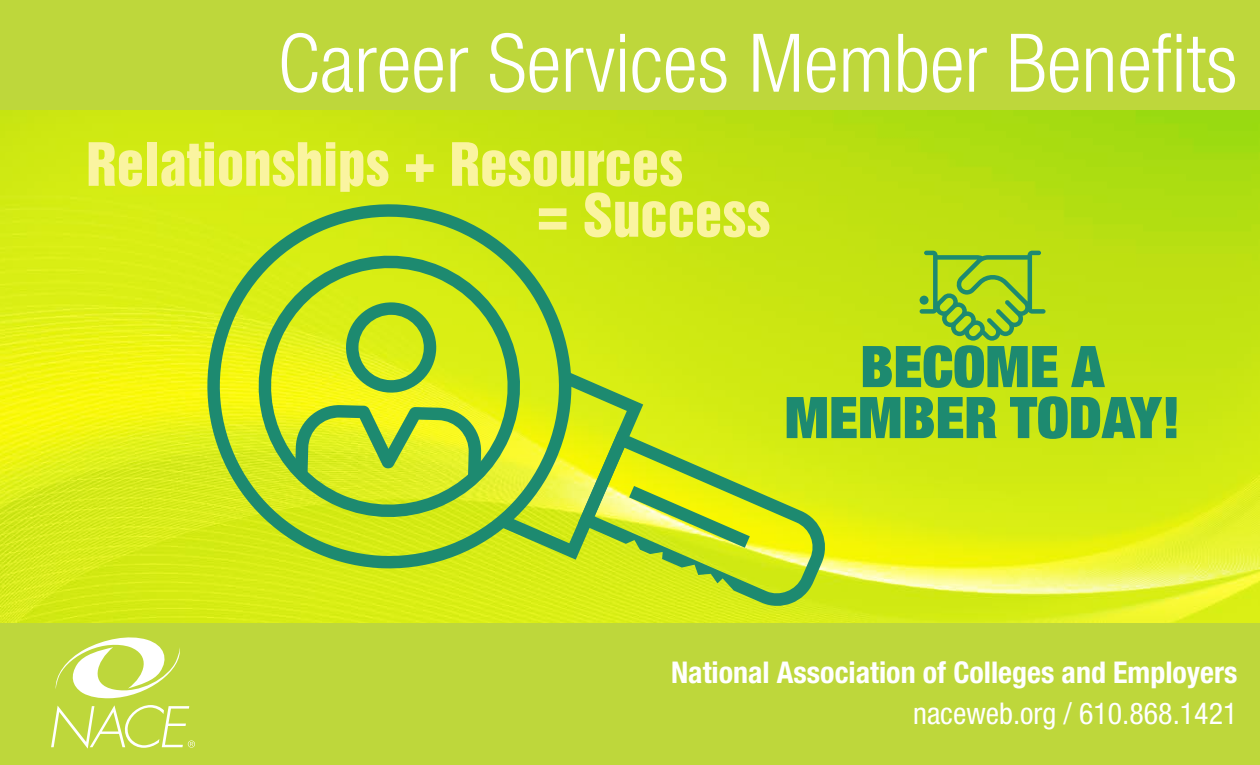
<style>
.page{position:relative;width:1260px;height:765px;background:#bed73b}
.page>*{position:absolute;margin:0;border:0;box-sizing:border-box;transform-origin:0 0}
.t1{font:300 condensed 81px "Helvetica Neue LT Std";color:#fff}
.t2{font:900 condensed 57.5px/51px "Helvetica Neue LT Std";color:#1d8a70;text-align:center}
.t3{font:54.62px/50.9px "Helvetica Inserat LT Std";color:#faf4a0}
.t4{font:700 condensed 30px "Helvetica Neue LT Std";color:#fff}
.t5{font:condensed 30px "Helvetica Neue LT Std";color:#fff}
</style>
<div class="page">
<img style="left:0;top:110px;width:1260px;height:513px">
<svg style="left:55px;top:637px;width:125px;height:61px"></svg>
<svg style="left:51px;top:705px;width:144px;height:44px"></svg>
<svg style="left:920px;top:251px;width:126px;height:90px;background:#96ca2b"></svg>
<svg style="left:182px;top:199px;width:394px;height:374px;background:#b9dc24"></svg>
<svg style="left:578px;top:431px;width:252px;height:176px;background:#c1e023"></svg>
<svg style="left:241px;top:238px;width:297px;height:283px;background:#b8db28"></svg>
<svg style="left:498px;top:371px;width:252px;height:189px;background:#b4d830"></svg>
<svg style="left:295px;top:405px;width:186px;height:73px;background:#aad239"></svg>
<svg style="left:345px;top:302px;width:92px;height:91px;background:#99cb37"></svg>
<h1 class="t1" style="left:278px;top:17px;width:961px">Career Services Member Benefits</h1>
<h3 class="t3" style="left:536px;top:140px;width:236px;text-indent:-450px">Relationships + Resources<br>= Success</h3>
<h2 class="t2" style="left:784px;top:340px;width:398px">BECOME A<br>MEMBER TODAY!</h2>
<p class="t4" style="left:671px;top:655px;width:568px">National Association of Colleges and Employers</p>
<p class="t5" style="left:913px;top:696px;width:326px">naceweb.org / 610.868.1421</p>
</div>
